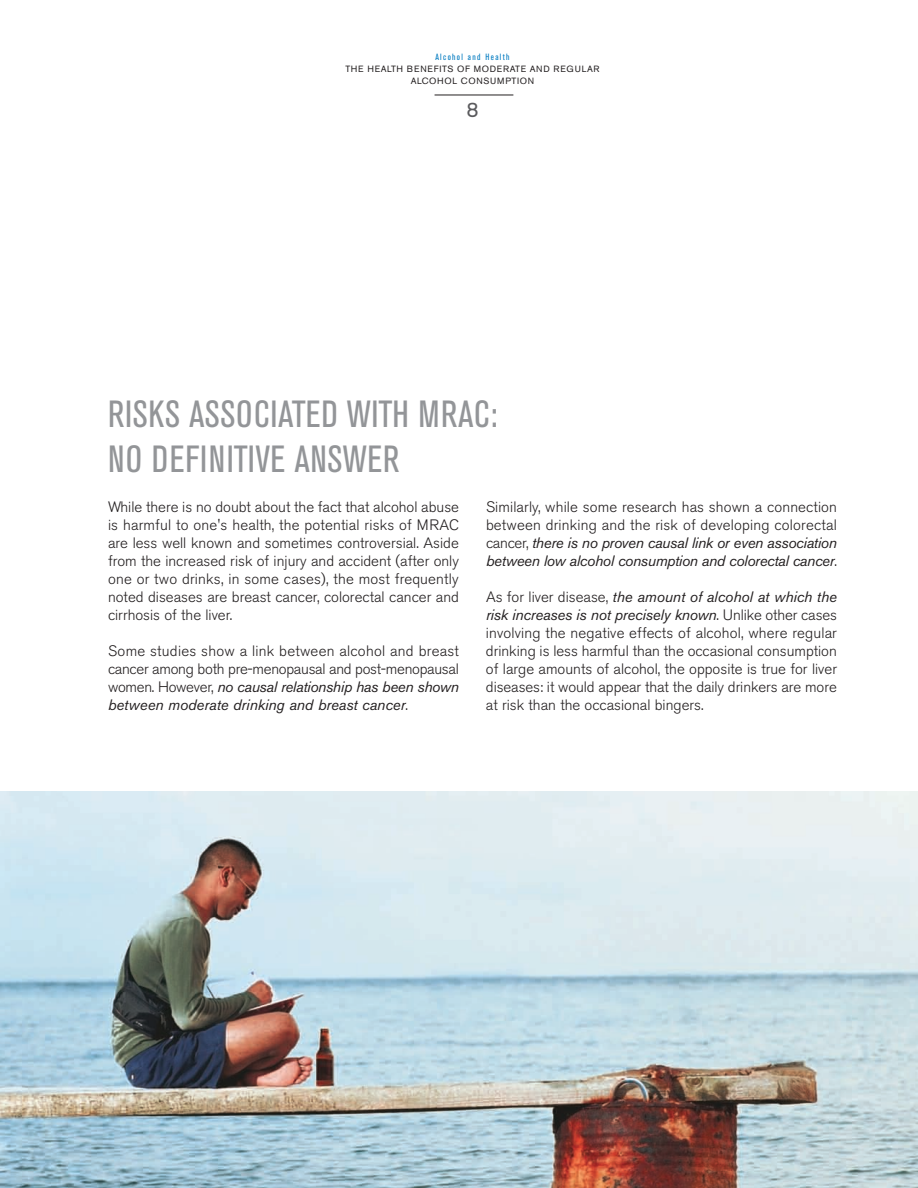
<style>
.page{position:relative;width:918px;height:1188px;background:#fff}
.page>*{position:absolute;margin:0;border:0;box-sizing:border-box;transform-origin:0 0}
.t1{font:condensed 37.5px/45px "Akzidenz Grotesk BE";letter-spacing:.02em;color:#939598}
.t2{font:21px "Akzidenz Grotesk BE";color:#5a5a5d}
.t3{font:300 15px/18px "Akzidenz Grotesk BE";color:#231f20;text-align:justify}
.t4{font:9px/12px "Akzidenz Grotesk BE";letter-spacing:.08em;color:#231f20;text-align:center}
.t5{font:condensed 9px "Akzidenz Grotesk BE";letter-spacing:.15em;color:#007ac0}
.s1{font-weight:400;font-style:italic}
</style>
<div class="page">
<hr style="left:435px;top:95px;width:78px;height:1px;background:#231f20">
<img style="left:0;top:792px;width:918px;height:396px">
<p class="t5" style="left:435px;top:54px;width:76px">Alcohol and Health</p>
<p class="t4" style="left:345px;top:64px;width:256px">THE HEALTH BENEFITS OF MODERATE AND REGULAR<br>ALCOHOL CONSUMPTION</p>
<h2 class="t2" style="left:466px;top:103px;width:14px">8</h2>
<h1 class="t1" style="left:108px;top:394px;width:391px">RISKS ASSOCIATED WITH MRAC:<br>NO DEFINITIVE ANSWER</h1>
<p class="t3" style="left:108px;top:499px;width:353px">While there is no doubt about the fact that alcohol abuse is harmful to one's health, the potential risks of MRAC are less well known and sometimes controversial. Aside from the increased risk of injury and accident (after only one or two drinks, in some cases), the most frequently noted diseases are breast cancer, colorectal cancer and cirrhosis of the liver.</p>
<p class="t3" style="left:108px;top:643px;width:353px">Some studies show a link between alcohol and breast cancer among both pre-menopausal and post-menopausal women. However, <span class="s1">no causal relationship has been shown between moderate drinking and breast cancer</span>.</p>
<p class="t3" style="left:486px;top:499px;width:353px">Similarly, while some research has shown a connection between drinking and the risk of developing colorectal cancer, <span class="s1">there is no proven causal link or even association between low alcohol consumption and colorectal cancer</span>.</p>
<p class="t3" style="left:486px;top:589px;width:353px">As for liver disease, <span class="s1">the amount of alcohol at which the risk increases is not precisely known</span>. Unlike other cases involving the negative effects of alcohol, where regular drinking is less harmful than the occasional consumption of large amounts of alcohol, the opposite is true for liver diseases: it would appear that the daily drinkers are more at risk than the occasional bingers.</p>
</div>
